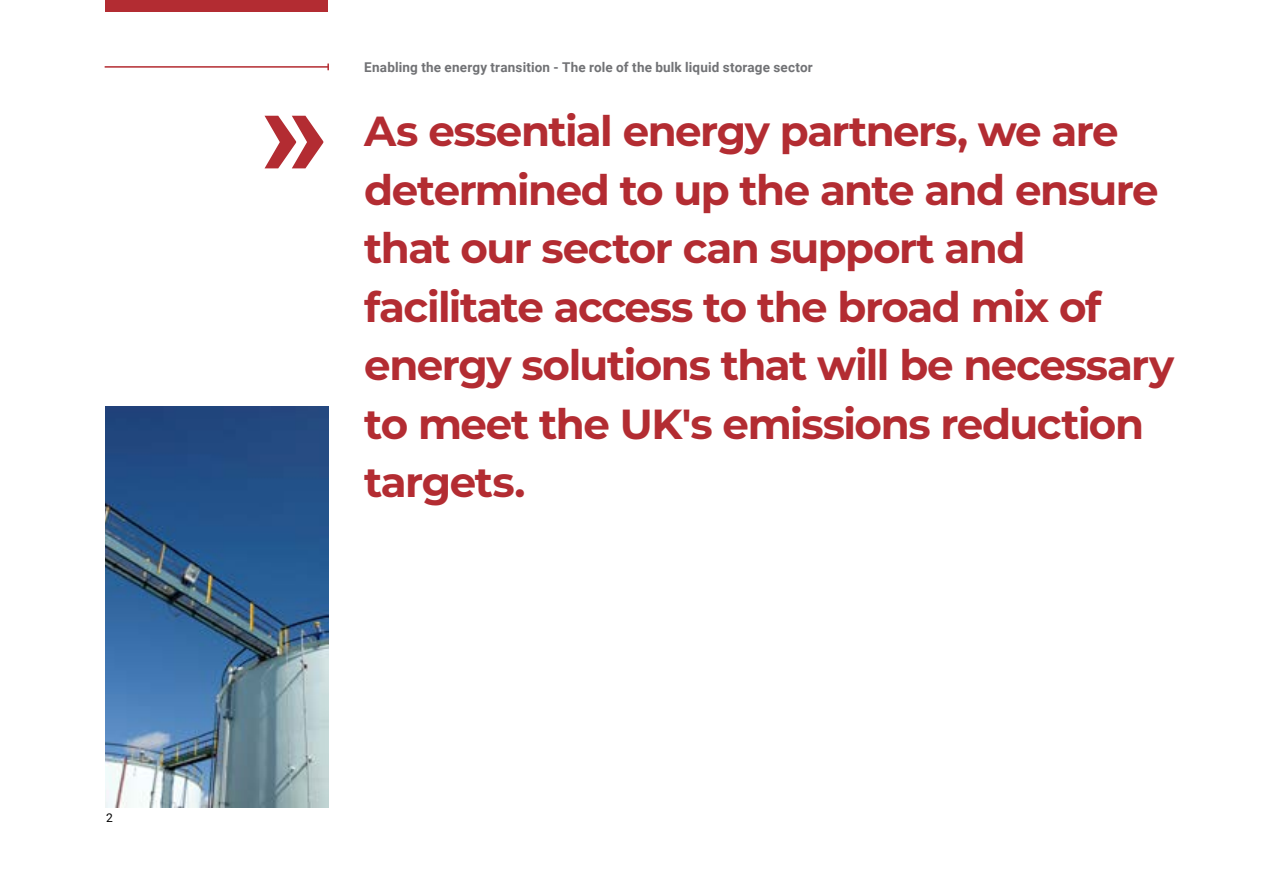
<style>
.page{position:relative;width:1263px;height:893px;background:#fff}
.page>*{position:absolute;margin:0;border:0;box-sizing:border-box;transform-origin:0 0}
.t1{font:900 135px "Roboto";color:#b32c32}
.t2{font:700 42px/58.5px "Montserrat";letter-spacing:-.035em;color:#b32c32}
.t3{font:700 13.5px "Roboto";letter-spacing:.015em;color:#717275}
.t4{font:12px "Roboto";color:#000}
</style>
<div class="page">
<img style="left:105px;top:406px;width:223px;height:402px">
<hr style="left:105px;top:66px;width:223px;height:2px;background:#b32c32">
<svg style="left:327px;top:64px;width:2px;height:6px"></svg>
<div style="left:105px;top:0;width:223px;height:12px;background:#b32c32"></div>
<p class="t4" style="left:106px;top:809px;width:8px">2</p>
<h1 class="t1" style="left:259px;top:33px;width:71px">»</h1>
<p class="t3" style="left:364px;top:57px;width:450px">Enabling the energy transition - The role of the bulk liquid storage sector</p>
<p class="t2" style="left:364px;top:100px;width:811px">As essential energy partners, we are determined to up the ante and ensure that our sector can support and facilitate access to the broad mix of energy solutions that will be necessary to meet the UK's emissions reduction targets.</p>
</div>
